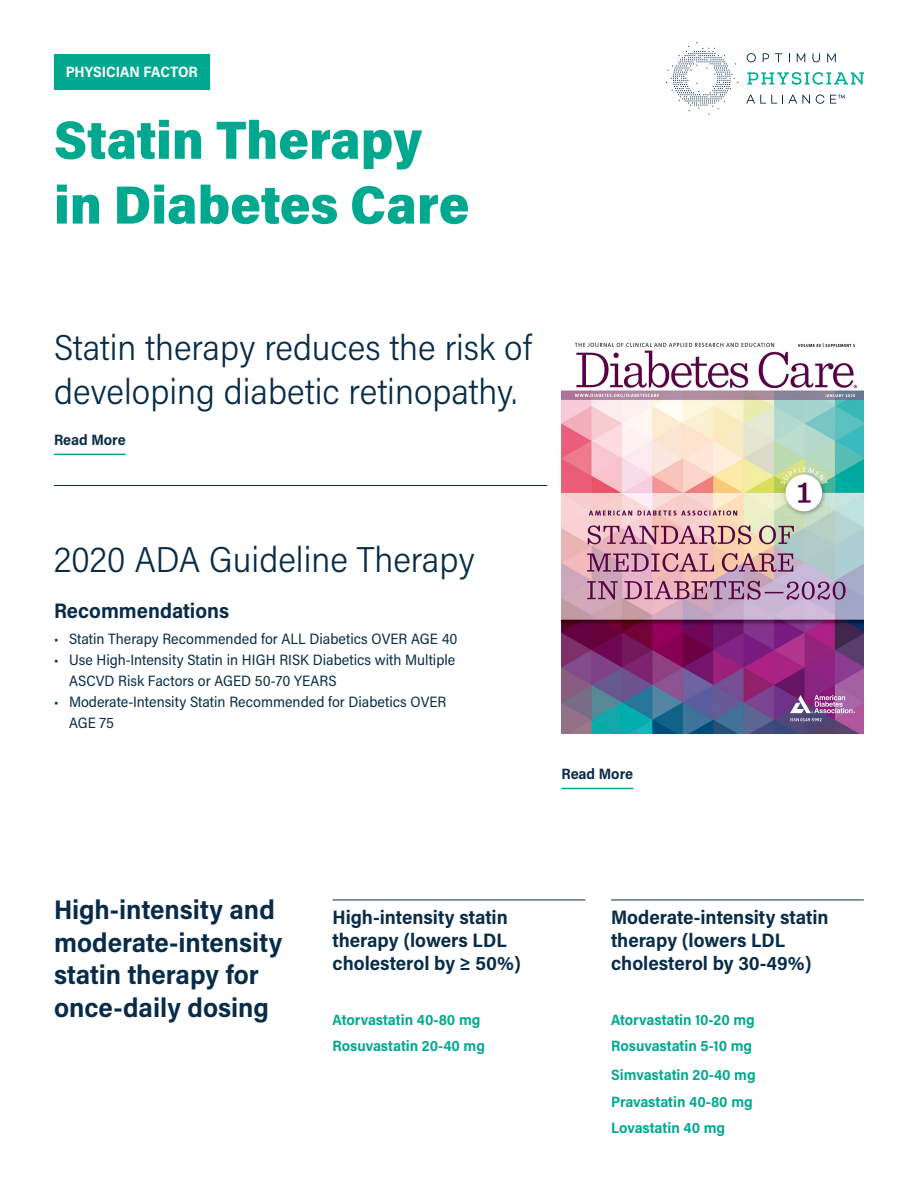
<style>
.page{position:relative;width:918px;height:1188px;background:#fff}
.page>*{position:absolute;margin:0;border:0;box-sizing:border-box;transform-origin:0 0}
.t1{font:900 54px/64.8px "Acumin Pro Semi Cond";color:#00a88f}
.t2{font:300 36px/43.2px "Acumin Pro Semi Cond";color:#072c49}
.t3{font:700 27px/32.4px "Acumin Pro Semi Cond";color:#072c49}
.t4{font:700 21px "Acumin Pro Semi Cond";color:#072c49}
.t5{font:700 19.5px/23.4px "Acumin Pro Semi Cond";color:#072c49}
.t6{font:15px/21px "Acumin Pro Semi Cond";color:#072c49}
.t7{font:700 15px/26px "Acumin Pro Semi Cond";color:#00a88f}
.t8{font:700 15px "Acumin Pro Semi Cond";letter-spacing:-.005em;color:#072c49}
.t9{font:700 15px "Acumin Pro Semi Cond";color:#fff}
</style>
<div class="page">
<svg style="left:747px;top:53px;width:9px;height:9px"></svg>
<svg style="left:763px;top:53px;width:6px;height:9px"></svg>
<svg style="left:775px;top:53px;width:7px;height:9px"></svg>
<svg style="left:797px;top:53px;width:8px;height:9px"></svg>
<svg style="left:812px;top:53px;width:8px;height:9px"></svg>
<svg style="left:827px;top:53px;width:9px;height:9px"></svg>
<svg style="left:746px;top:95px;width:64px;height:9px"></svg>
<svg style="left:816px;top:95px;width:8px;height:9px"></svg>
<svg style="left:747px;top:72px;width:117px;height:13px"></svg>
<svg style="left:666px;top:42px;width:72px;height:73px"></svg>
<svg style="left:830px;top:95px;width:15px;height:9px"></svg>
<div style="left:54px;top:54px;width:156px;height:35px;background:#00a88f"></div>
<hr style="left:54px;top:454px;width:72px;height:1px;background:#00a88f">
<hr style="left:54px;top:485px;width:493px;height:1px;background:#072c49">
<img style="left:561px;top:342px;width:303px;height:391px">
<hr style="left:561px;top:788px;width:72px;height:1px;background:#00a88f">
<hr style="left:333px;top:900px;width:252px;height:1px;background:#072c49">
<hr style="left:611px;top:900px;width:253px;height:1px;background:#072c49">
<p class="t9" style="left:66px;top:62px;width:134px">PHYSICIAN FACTOR</p>
<h1 class="t1" style="left:54px;top:105px;width:417px">Statin Therapy in Diabetes Care</h1>
<h2 class="t2" style="left:54px;top:325px;width:479px">Statin therapy reduces the risk of developing diabetic retinopathy.</h2>
<p class="t8" style="left:54px;top:429px;width:73px">Read More</p>
<h2 class="t2" style="left:54px;top:537px;width:422px">2020 ADA Guideline Therapy</h2>
<h3 class="t4" style="left:54px;top:596px;width:177px">Recommendations</h3>
<p class="t6" style="left:54px;top:627px;width:405px">• Statin Therapy Recommended for ALL Diabetics OVER AGE 40</p>
<p class="t6" style="left:69px;top:648px;width:388px;text-indent:-15px">• Use High-Intensity Statin in HIGH RISK Diabetics with Multiple<br>ASCVD Risk Factors or AGED 50-70 YEARS</p>
<p class="t6" style="left:69px;top:690px;width:379px;text-indent:-15px">• Moderate-Intensity Statin Recommended for Diabetics OVER<br>AGE 75</p>
<p class="t8" style="left:561px;top:763px;width:73px">Read More</p>
<h3 class="t3" style="left:54px;top:893px;width:230px">High-intensity and moderate-intensity statin therapy for once-daily dosing</h3>
<h3 class="t5" style="left:333px;top:904px;width:190px">High-intensity statin therapy (lowers LDL cholesterol by ≥ 50%)</h3>
<p class="t7" style="left:333px;top:1006px;width:154px">Atorvastatin 40-80 mg<br>Rosuvastatin 20-40 mg</p>
<h3 class="t5" style="left:611px;top:904px;width:219px">Moderate-intensity statin therapy (lowers LDL cholesterol by 30-49%)</h3>
<p class="t7" style="left:611px;top:1006px;width:145px">Atorvastatin 10-20 mg<br>Rosuvastatin 5-10 mg</p>
<p class="t7" style="left:611px;top:1061px;width:146px;line-height:26.5px">Simvastatin 20-40 mg<br>Pravastatin 40-80 mg<br>Lovastatin 40 mg</p>
</div>
